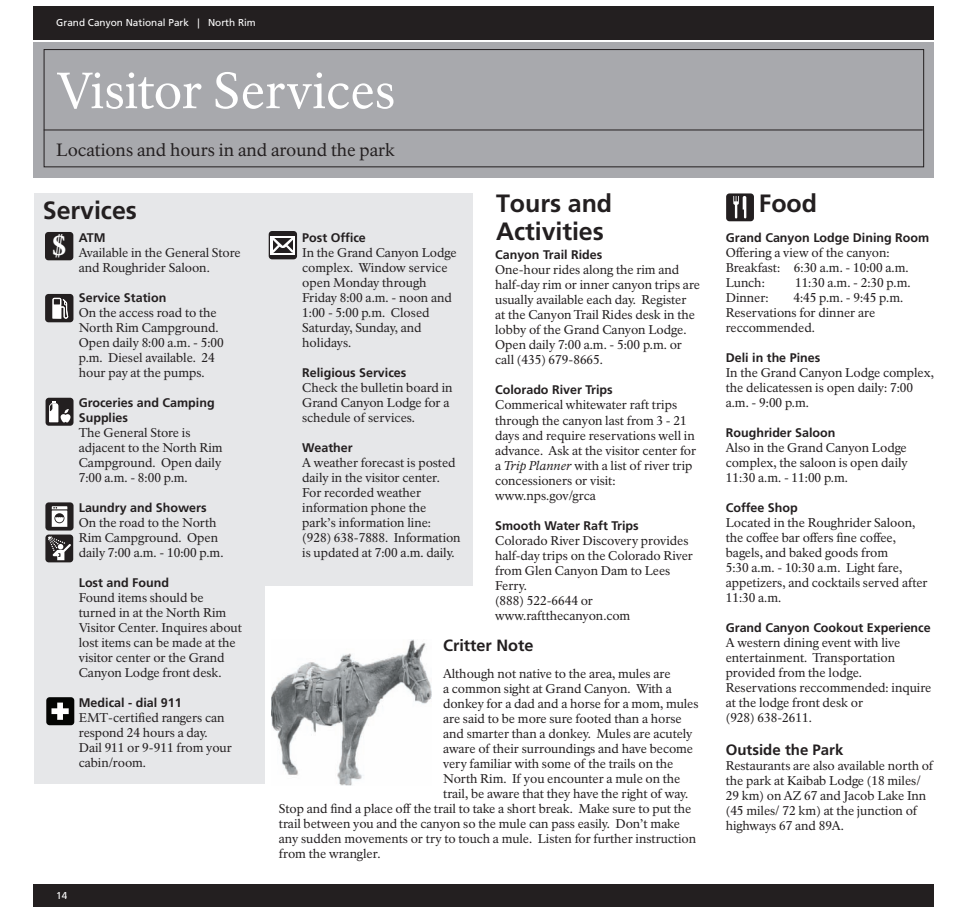
<style>
.page{position:relative;width:979px;height:912px;background:#fff}
.page>*{position:absolute;margin:0;border:0;box-sizing:border-box;transform-origin:0 0}
.t1{font:50px "NPS Rawlinson OT";color:#fff}
.t2{font:700 27.5px "NPS Rawlinson OT";color:#fff}
.t3{font:700 25px/27.5px "Frutiger LT Std";letter-spacing:-.005em;color:#231f20}
.t4{font:17.5px "NPS Rawlinson OT";color:#231f20}
.t5{font:700 16.25px "Frutiger LT Std";color:#231f20}
.t6{font:700 15px "Frutiger LT Std";color:#231f20}
.t7{font:12.5px/15px "NPS Rawlinson OT";letter-spacing:-.005em;color:#231f20}
.t8{font:700 12.5px/15px "Frutiger LT Std";color:#231f20}
.t9{font:10px "Frutiger LT Std";color:#fff}
.s1{font-style:italic}
</style>
<div class="page">
<div style="left:34px;top:6px;width:900px;height:33px;background:#231f20"></div>
<div style="left:34px;top:883px;width:900px;height:23px;background:#231f20"></div>
<div style="left:34px;top:42px;width:900px;height:136px;background:#a8a9ad"></div>
<div style="left:34px;top:193px;width:230px;height:591px;background:#e6e7e9"></div>
<div style="left:264px;top:193px;width:208px;height:392px;background:#e6e7e9"></div>
<div style="left:45px;top:502px;width:29px;height:28px;background:#231f20;border-radius:3px"></div>
<svg style="left:52px;top:506px;width:15px;height:20px"></svg>
<div style="left:45px;top:534px;width:28px;height:28px;background:#231f20;border-radius:3px"></div>
<svg style="left:48px;top:536px;width:23px;height:24px"></svg>
<div style="left:269px;top:231px;width:28px;height:28px;background:linear-gradient(to right,#231f20,#231f20);border-radius:3px"></div>
<div style="left:271px;top:236px;width:24px;height:18px;background:#fff"></div>
<svg style="left:273px;top:238px;width:20px;height:15px"></svg>
<div style="left:45px;top:232px;width:28px;height:28px;background:#231f20;border-radius:3px"></div>
<svg style="left:45px;top:294px;width:28px;height:28px"></svg>
<div style="left:46px;top:697px;width:28px;height:28px;background:#040503;border-radius:3px"></div>
<svg style="left:51px;top:702px;width:18px;height:17px"></svg>
<div style="left:46px;top:398px;width:27px;height:27px;background:#231f20;border-radius:3px"></div>
<div style="left:46px;top:397px;width:28px;height:28px;background:#231f20;border-radius:3px"></div>
<svg style="left:49px;top:401px;width:21px;height:21px"></svg>
<div style="left:726px;top:193px;width:28px;height:28px;background:#231f20;border-radius:3px"></div>
<svg style="left:733px;top:196px;width:13px;height:23px"></svg>
<img style="left:271px;top:639px;width:160px;height:146px">
<div style="left:44px;top:49px;width:880px;height:118px;border:1px solid #231f20"></div>
<hr style="left:44px;top:130px;width:878px;height:1px;background:#231f20">
<p class="t9" style="left:56px;top:17px;width:201px">Grand Canyon National Park | North Rim</p>
<h1 class="t1" style="left:56px;top:60px;width:341px">Visitor Services</h1>
<h3 class="t4" style="left:56px;top:139px;width:340px">Locations and hours in and around the park</h3>
<h3 class="t3" style="left:43px;top:197px;width:95px">Services</h3>
<p class="t8" style="left:79px;top:230px;width:28px">ATM</p>
<p class="t7" style="left:79px;top:245px;width:163px">Available in the General Store and Roughrider Saloon.</p>
<p class="t8" style="left:79px;top:290px;width:89px">Service Station</p>
<p class="t7" style="left:79px;top:305px;width:147px">On the access road to the<br>North Rim Campground.<br>Open daily 8:00 a.m. - 5:00 p.m. Diesel available. 24 hour pay at the pumps.</p>
<p class="t8" style="left:79px;top:395px;width:137px">Groceries and Camping<br>Supplies</p>
<p class="t7" style="left:79px;top:425px;width:145px">The General Store is adjacent to the North Rim<br>Campground. Open daily<br>7:00 a.m. - 8:00 p.m.</p>
<p class="t8" style="left:79px;top:500px;width:129px">Laundry and Showers</p>
<p class="t7" style="left:79px;top:515px;width:146px">On the road to the North<br>Rim Campground. Open daily 7:00 a.m. - 10:00 p.m.</p>
<p class="t8" style="left:79px;top:575px;width:92px">Lost and Found</p>
<p class="t7" style="left:79px;top:590px;width:165px">Found items should be turned in at the North Rim<br>Visitor Center. Inquires about lost items can be made at the visitor center or the Grand<br>Canyon Lodge front desk.</p>
<p class="t8" style="left:79px;top:695px;width:104px">Medical - dial 911</p>
<p class="t7" style="left:79px;top:710px;width:155px">EMT-certified rangers can respond 24 hours a day.<br>Dail 911 or 9-911 from your cabin/room.</p>
<h2 class="t2" style="left:52px;top:229px;width:17px">$</h2>
<p class="t9" style="left:56px;top:889px;width:13px">14</p>
<p class="t8" style="left:302px;top:230px;width:65px">Post Office</p>
<p class="t7" style="left:302px;top:245px;width:156px">In the Grand Canyon Lodge complex. Window service open Monday through<br>Friday 8:00 a.m. - noon and<br>1:00 - 5:00 p.m. Closed<br>Saturday, Sunday, and holidays.</p>
<p class="t8" style="left:302px;top:365px;width:106px">Religious Services</p>
<p class="t7" style="left:302px;top:380px;width:152px">Check the bulletin board in<br>Grand Canyon Lodge for a schedule of services.</p>
<p class="t8" style="left:302px;top:440px;width:52px">Weather</p>
<p class="t7" style="left:302px;top:455px;width:160px">A weather forecast is posted daily in the visitor center.<br>For recorded weather information phone the park’s information line: (928) 638-7888. Information is updated at 7:00 a.m. daily.</p>
<h3 class="t3" style="left:496px;top:190px;width:118px">Tours and<br>Activities</h3>
<p class="t8" style="left:495px;top:247px;width:109px">Canyon Trail Rides</p>
<p class="t7" style="left:495px;top:262px;width:206px">One-hour rides along the rim and half-day rim or inner canyon trips are usually available each day. Register<br>at the Canyon Trail Rides desk in the lobby of the Grand Canyon Lodge.<br>Open daily 7:00 a.m. - 5:00 p.m. or call (435) 679-8665.</p>
<p class="t8" style="left:495px;top:382px;width:119px">Colorado River Trips</p>
<p class="t7" style="left:495px;top:397px;width:202px">Commerical whitewater raft trips through the canyon last from 3 - 21 days and require reservations well in advance. Ask at the visitor center for a <span class="s1">Trip Planner</span> with a list of river trip concessioners or visit: www.nps.gov/grca</p>
<p class="t8" style="left:495px;top:517px;width:145px">Smooth Water Raft Trips</p>
<p class="t7" style="left:495px;top:532px;width:199px">Colorado River Discovery provides half-day trips on the Colorado River from Glen Canyon Dam to Lees<br>Ferry.<br>(888) 522-6644 or www.raftthecanyon.com</p>
<h3 class="t5" style="left:443px;top:635px;width:92px">Critter Note</h3>
<p class="t7" style="left:443px;top:666px;width:229px">Although not native to the area, mules are</p>
<p class="t7" style="left:443px;top:681px;width:230px">a common sight at Grand Canyon. With a</p>
<p class="t7" style="left:443px;top:696px;width:257px">donkey for a dad and a horse for a mom, mules</p>
<p class="t7" style="left:443px;top:711px;width:240px">are said to be more sure footed than a horse</p>
<p class="t7" style="left:443px;top:726px;width:251px">and smarter than a donkey. Mules are acutely</p>
<p class="t7" style="left:443px;top:741px;width:251px">aware of their surroundings and have become</p>
<p class="t7" style="left:443px;top:756px;width:232px">very familiar with some of the trails on the</p>
<p class="t7" style="left:443px;top:771px;width:239px">North Rim. If you encounter a mule on the</p>
<p class="t7" style="left:443px;top:786px;width:247px">trail, be aware that they have the right of way.</p>
<p class="t7" style="left:279px;top:801px;width:414px">Stop and find a place off the trail to take a short break. Make sure to put the</p>
<p class="t7" style="left:279px;top:816px;width:402px">trail between you and the canyon so the mule can pass easily. Don’t make</p>
<p class="t7" style="left:279px;top:831px;width:419px">any sudden movements or try to touch a mule. Listen for further instruction</p>
<p class="t7" style="left:279px;top:846px;width:103px">from the wrangler.</p>
<h3 class="t3" style="left:759px;top:190px;width:60px">Food</h3>
<p class="t8" style="left:726px;top:230px;width:205px">Grand Canyon Lodge Dining Room</p>
<p class="t7" style="left:726px;top:245px;width:184px">Offering a view of the canyon:<br>Breakfast: 6:30 a.m. - 10:00 a.m.<br>Lunch:</p>
<p class="t7" style="left:795px;top:275px;width:117px">11:30 a.m. - 2:30 p.m.</p>
<p class="t7" style="left:726px;top:290px;width:179px;text-indent:68px">4:45 p.m. - 9:45 p.m.<br>Reservations for dinner are reccommended.</p>
<p class="t8" style="left:726px;top:350px;width:96px">Deli in the Pines</p>
<p class="t7" style="left:726px;top:365px;width:210px">In the Grand Canyon Lodge complex, the delicatessen is open daily: 7:00 a.m. - 9:00 p.m.</p>
<p class="t8" style="left:726px;top:425px;width:111px">Roughrider Saloon</p>
<p class="t7" style="left:726px;top:440px;width:184px;text-align:justify">Also in the Grand Canyon Lodge complex, the saloon is open daily 11:30 a.m. - 11:00 p.m.</p>
<p class="t8" style="left:726px;top:500px;width:74px">Coffee Shop</p>
<p class="t7" style="left:726px;top:515px;width:203px">Located in the Roughrider Saloon, the coffee bar offers fine coffee, bagels, and baked goods from<br>5:30 a.m. - 10:30 a.m. Light fare, appetizers, and cocktails served after<br>11:30 a.m.</p>
<p class="t8" style="left:726px;top:620px;width:206px">Grand Canyon Cookout Experience</p>
<p class="t7" style="left:726px;top:635px;width:207px">A western dining event with live entertainment. Transportation provided from the lodge.<br>Reservations reccommended: inquire at the lodge front desk or<br>(928) 638-2611.</p>
<p class="t6" style="left:726px;top:740px;width:119px">Outside the Park</p>
<p class="t7" style="left:726px;top:757px;width:209px">Restaurants are also available north of the park at Kaibab Lodge (18 miles/<br>29 km) on AZ 67 and Jacob Lake Inn (45 miles/ 72 km) at the junction of highways 67 and 89A.</p>
<p class="t7" style="left:726px;top:290px;width:44px">Dinner:</p>
</div>
